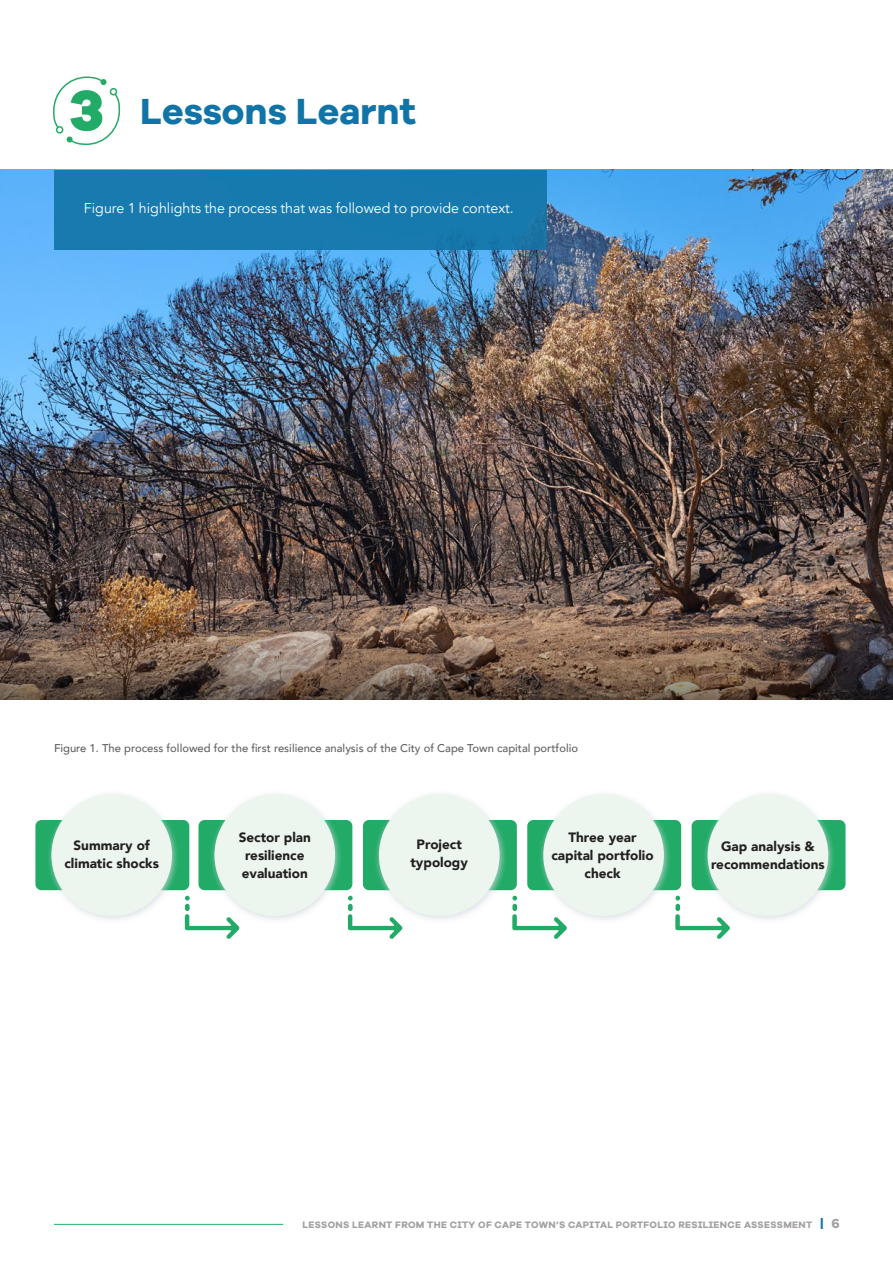
<style>
.page{position:relative;width:893px;height:1263px;background:#fff}
.page>*{position:absolute;margin:0;border:0;box-sizing:border-box;transform-origin:0 0}
.t1{font:58.65px "Galano Grotesque Alt Heavy";color:#21ab66}
.t2{font:37.5px "Galano Grotesque Alt Bold";color:#1174a7}
.Body_Copy{font:14.25px "Avenir";color:#fff}
.t3{font:900 13.5px/18px "Avenir";color:#231f20;text-align:center}
.t4{font:500 11.25px "Avenir";color:#616160}
.t5{font:9.6px "Galano Grotesque Alt Bold";letter-spacing:.035em;color:#a29f9e}
.s1{font-family:"Galano Grotesque Bold";font-size:13.5px;color:#1174a7}
.s2{font-size:13.5px}
</style>
<div class="page">
<svg style="left:53px;top:76px;width:68px;height:69px"></svg>
<div style="left:110px;top:88px;width:7px;height:7px;border:2px solid #21ab66;border-radius:50%"></div>
<img style="left:0;top:170px;width:893px;height:368px">
<div style="left:54px;top:170px;width:493px;height:80px;background:#187aaf"></div>
<svg style="left:0;top:538px;width:893px;height:162px;background:#685348"></svg>
<svg style="left:35px;top:820px;width:11px;height:70px"></svg>
<svg style="left:180px;top:820px;width:9px;height:70px"></svg>
<div style="left:46px;top:789px;width:134px;height:135px;background:#d4d9e0;opacity:.75"></div>
<div style="left:51px;top:794px;width:121px;height:122px;background:#ecf6ef;border-radius:50%"></div>
<svg style="left:198px;top:820px;width:11px;height:70px"></svg>
<svg style="left:343px;top:820px;width:9px;height:70px"></svg>
<div style="left:209px;top:789px;width:134px;height:135px;background:#d4d9e0;opacity:.75"></div>
<div style="left:214px;top:794px;width:121px;height:122px;background:#ecf6ef;border-radius:50%"></div>
<svg style="left:363px;top:820px;width:10px;height:70px"></svg>
<svg style="left:507px;top:820px;width:10px;height:70px"></svg>
<div style="left:373px;top:789px;width:134px;height:135px;background:#d4d9e0;opacity:.75"></div>
<div style="left:379px;top:794px;width:121px;height:122px;background:#ecf6ef;border-radius:50%"></div>
<svg style="left:527px;top:820px;width:11px;height:70px"></svg>
<svg style="left:672px;top:820px;width:9px;height:70px"></svg>
<div style="left:538px;top:789px;width:134px;height:135px;background:#d4d9e0;opacity:.75"></div>
<div style="left:543px;top:794px;width:121px;height:122px;background:#ecf6ef;border-radius:50%"></div>
<svg style="left:692px;top:820px;width:10px;height:70px"></svg>
<svg style="left:836px;top:820px;width:9px;height:70px"></svg>
<div style="left:702px;top:789px;width:134px;height:135px;background:#d4d9e0;opacity:.75"></div>
<div style="left:708px;top:794px;width:120px;height:122px;background:#ecf6ef;border-radius:50%"></div>
<svg style="left:185px;top:896px;width:55px;height:43px"></svg>
<svg style="left:512px;top:896px;width:55px;height:43px"></svg>
<svg style="left:348px;top:896px;width:55px;height:43px"></svg>
<svg style="left:675px;top:896px;width:55px;height:43px"></svg>
<hr style="left:54px;top:1224px;width:229px;height:1px;background:#21ab66">
<p class="t1" style="left:69px;top:72px;width:36px">3</p>
<p class="t2" style="left:140px;top:87px;width:277px">Lessons Learnt</p>
<p class="Body_Copy" style="left:84px;top:200px;width:431px">Figure 1 highlights the process that was followed to provide context.</p>
<p class="t4" style="left:54px;top:738px;width:526px">Figure 1. The process followed for the first resilience analysis of the City of Cape Town capital portfolio</p>
<p class="t3" style="left:73px;top:836px;width:78px">Summary of</p>
<p class="t3" style="left:64px;top:854px;width:96px">climatic shocks</p>
<p class="t3" style="left:239px;top:828px;width:74px">Sector plan</p>
<p class="t3" style="left:245px;top:846px;width:61px">resilience</p>
<p class="t3" style="left:242px;top:864px;width:68px">evaluation</p>
<p class="t3" style="left:417px;top:835px;width:47px">Project</p>
<p class="t3" style="left:410px;top:853px;width:59px">typology</p>
<p class="t3" style="left:568px;top:828px;width:70px">Three year</p>
<p class="t3" style="left:551px;top:846px;width:104px">capital portfolio</p>
<p class="t3" style="left:584px;top:864px;width:38px">check</p>
<p class="t3" style="left:711px;top:837px;width:115px">Gap analysis &amp; recommendations</p>
<p class="t5" style="left:303px;top:1218px;width:539px">LESSONS LEARNT FROM THE CITY OF CAPE TOWN’S CAPITAL PORTFOLIO RESILIENCE ASSESSMENT <span class="s1">|</span> <span class="s2">6</span></p>
</div>
